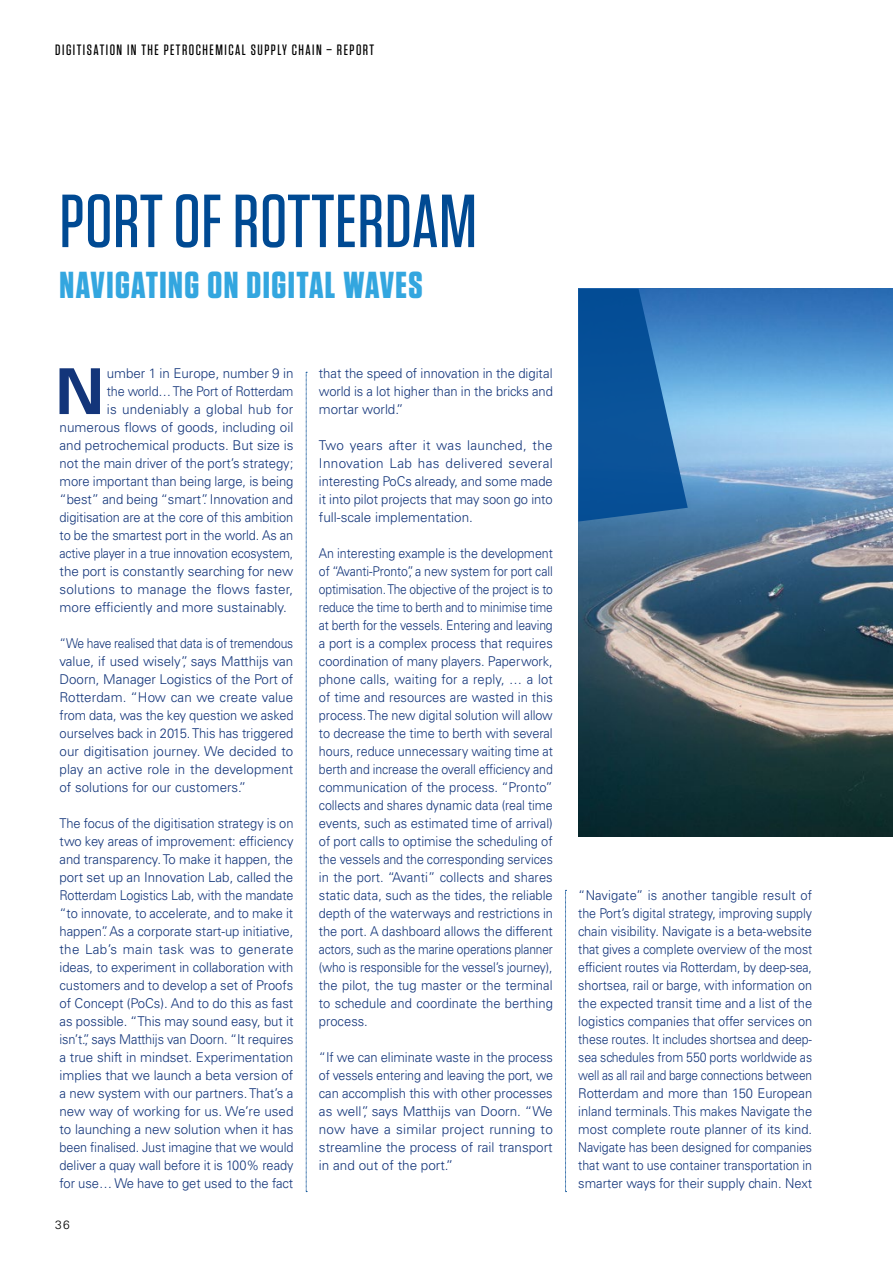
<style>
.page{position:relative;width:893px;height:1263px;background:#fff}
.page>*{position:absolute;margin:0;border:0;box-sizing:border-box;transform-origin:0 0}
.t1{font:500 75px "Tungsten";letter-spacing:.01em;color:#004a93}
.t2{font:700 63.3px "Univers LT Std";color:#13357a}
.t3{font:700 37.5px "Tungsten";letter-spacing:.04em;color:#33a6df}
.t4{font:500 15px "Tungsten";letter-spacing:.1em;color:#000}
.t5{font:300 13.5px/18px "Univers LT Std";color:#13357a;text-align:justify;scale:.92 1}
.t6{font:300 13.5px/18px "Univers LT Std";color:#13357a;text-align:justify;scale:.96 1}
.t7{font:300 13.5px/18px "Univers LT Std";color:#13357a;text-align:justify;scale:.95 1}
.t8{font:300 13.5px/18px "Univers LT Std";color:#13357a;text-align:justify}
.t9{font:300 13.5px/18px "Univers LT Std";color:#13357a;text-align:justify;scale:.89 1}
.t10{font:300 13.5px "Univers LT Std";color:#13357a;scale:.94 1}
.t11{font:300 13.5px "Univers LT Std";letter-spacing:.02em;color:#13357a}
.t12{font:300 12px "Univers LT Std";color:#000}
</style>
<div class="page">
<img style="left:578px;top:289px;width:315px;height:547px">
<svg style="left:306px;top:372px;width:1px;height:820px"></svg>
<svg style="left:565px;top:890px;width:2px;height:302px"></svg>
<svg style="left:578px;top:289px;width:110px;height:233px"></svg>
<p class="t4" style="left:55px;top:42px;width:320px">DIGITISATION IN THE PETROCHEMICAL SUPPLY CHAIN – REPORT</p>
<h1 class="t1" style="left:60px;top:182px;width:419px">PORT OF ROTTERDAM</h1>
<h3 class="t3" style="left:60px;top:265px;width:365px">NAVIGATING ON DIGITAL WAVES</h3>
<h2 class="t2" style="left:55px;top:355px;width:51px">N</h2>
<p class="t8" style="left:107px;top:364px;width:188px">umber 1 in Europe, number 9 in</p>
<p class="t10" style="left:107px;top:383px;width:200px">the world… The Port of Rotterdam</p>
<p class="t11" style="left:107px;top:401px;width:188px">is undeniably a global hub for</p>
<p class="t8" style="left:60px;top:418px;width:235px">numerous flows of goods, including oil</p>
<p class="t8" style="left:60px;top:436px;width:235px">and petrochemical products. But size is</p>
<p class="t8" style="left:60px;top:454px;width:235px">not the main driver of the port’s strategy;</p>
<p class="t6" style="left:60px;top:472px;width:245px">more important than being large, is being</p>
<p class="t8" style="left:60px;top:490px;width:235px">“best” and being “smart”. Innovation and</p>
<p class="t7" style="left:60px;top:508px;width:248px">digitisation are at the core of this ambition</p>
<p class="t7" style="left:60px;top:526px;width:248px">to be the smartest port in the world. As an</p>
<p class="t5" style="left:60px;top:544px;width:256px">active player in a true innovation ecosystem,</p>
<p class="t8" style="left:60px;top:562px;width:235px">the port is constantly searching for new</p>
<p class="t8" style="left:60px;top:580px;width:235px">solutions to manage the flows faster,</p>
<p class="t8" style="left:60px;top:598px;width:229px">more efficiently and more sustainably.</p>
<p class="t9" style="left:60px;top:634px;width:264px">“We have realised that data is of tremendous value, if used wisely”, says Matthijs van Doorn, Manager Logistics of the Port of Rotterdam. “How can we create value from data, was the key question we asked ourselves back in 2015. This has triggered our digitisation journey. We decided to play an active role in the development of solutions for our customers.”</p>
<p class="t7" style="left:60px;top:814px;width:248px">The focus of the digitisation strategy is on two key areas of improvement: efficiency and transparency. To make it happen, the port set up an Innovation Lab, called the Rotterdam Logistics Lab, with the mandate “to innovate, to accelerate, and to make it happen”. As a corporate start-up initiative, the Lab’s main task was to generate ideas, to experiment in collaboration with customers and to develop a set of Proofs of Concept (PoCs). And to do this as fast as possible. “This may sound easy, but it isn’t.”, says Matthijs van Doorn. “It requires a true shift in mindset. Experimentation implies that we launch a beta version of a new system with our partners. That’s a new way of working for us. We’re used to launching a new solution when it has been finalised. Just imagine that we would deliver a quay wall before it is 100% ready for use… We have to get used to the fact</p>
<p class="t12" style="left:55px;top:1217px;width:16px">36</p>
<p class="t8" style="left:319px;top:364px;width:236px">that the speed of innovation in the digital world is a lot higher than in the bricks and mortar world.”</p>
<p class="t8" style="left:319px;top:436px;width:235px">Two years after it was launched, the Innovation Lab has delivered several interesting PoCs already, and some made it into pilot projects that may soon go into full-scale implementation.</p>
<p class="t5" style="left:319px;top:544px;width:256px">An interesting example is the development of “Avanti-Pronto”, a new system for port call optimisation. The objective of the project is to reduce the time to berth and to minimise time at berth for the vessels. Entering and leaving a port is a complex process that requires coordination of many players. Paperwork, phone calls, waiting for a reply, … a lot of time and resources are wasted in this process. The new digital solution will allow to decrease the time to berth with several hours, reduce unnecessary waiting time at berth and increase the overall efficiency and communication of the process. “Pronto” collects and shares dynamic data (real time events, such as estimated time of arrival) of port calls to optimise the scheduling of the vessels and the corresponding services in the port. “Avanti” collects and shares static data, such as the tides, the reliable depth of the waterways and restrictions in the port. A dashboard allows the different actors, such as the marine operations planner (who is responsible for the vessel’s journey), the pilot, the tug master or the terminal to schedule and coordinate the berthing process.</p>
<p class="t6" style="left:319px;top:1048px;width:245px">“If we can eliminate waste in the process of vessels entering and leaving the port, we can accomplish this with other processes as well”, says Matthijs van Doorn. “We now have a similar project running to streamline the process of rail transport in and out of the port.”</p>
<p class="t6" style="left:578px;top:886px;width:245px">“Navigate” is another tangible result of the Port’s digital strategy, improving supply chain visibility. Navigate is a beta-website that gives a complete overview of the most efficient routes via Rotterdam, by deep-sea, shortsea, rail or barge, with information on the expected transit time and a list of the logistics companies that offer services on these routes. It includes shortsea and deep&shy;sea schedules from 550 ports worldwide as well as all rail and barge connections between Rotterdam and more than 150 European inland terminals. This makes Navigate the most complete route planner of its kind.<br>Navigate has been designed for companies that want to use container transportation in smarter ways for their supply chain. Next</p>
</div>
